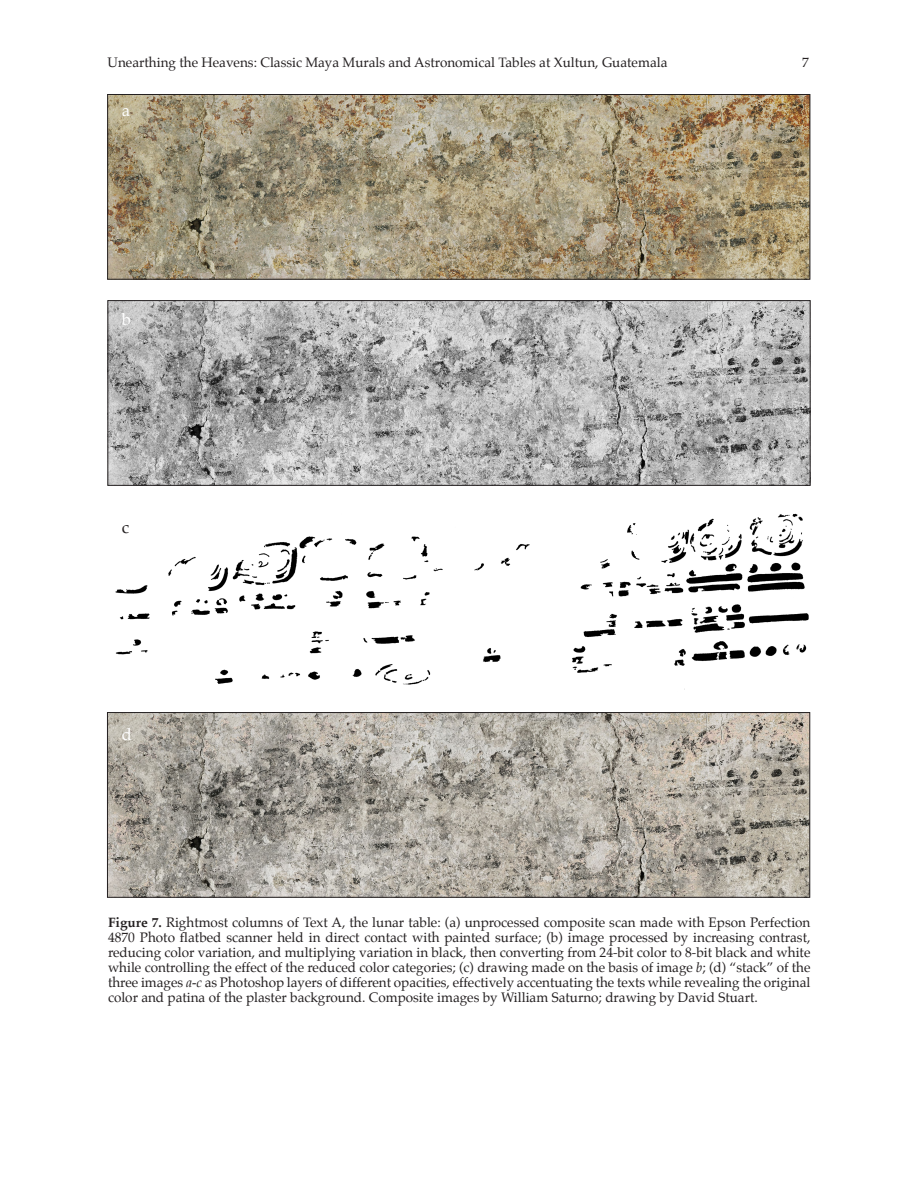
<style>
.page{position:relative;width:918px;height:1188px;background:#fff}
.page>*{position:absolute;margin:0;border:0;box-sizing:border-box;transform-origin:0 0}
.t1{font:16.5px "Palatino";color:#fff}
.t2{font:16.5px "Palatino";color:#231f20}
.t3{font:13.5px/15px "Palatino";color:#231f20;text-align:justify}
.s1{font-weight:700}
.s2{font-style:italic}
</style>
<div class="page">
<img style="left:109px;top:96px;width:699px;height:182px">
<div style="left:107px;top:94px;width:703px;height:186px;border:1px solid #231f20"></div>
<img style="left:109px;top:302px;width:700px;height:182px">
<div style="left:107px;top:300px;width:704px;height:186px;border:1px solid #231f20"></div>
<img style="left:115px;top:513px;width:694px;height:177px">
<img style="left:109px;top:714px;width:699px;height:182px">
<div style="left:107px;top:712px;width:703px;height:186px;border:1px solid #231f20"></div>
<p class="t3" style="left:108px;top:55px;width:561px">Unearthing the Heavens: Classic Maya Murals and Astronomical Tables at Xultun, Guatemala</p>
<p class="t3" style="left:802px;top:55px;width:8px">7</p>
<p class="t1" style="left:122px;top:97px;width:10px">a</p>
<p class="t1" style="left:122px;top:305px;width:11px">b</p>
<p class="t2" style="left:122px;top:514px;width:9px">c</p>
<p class="t1" style="left:122px;top:720px;width:12px">d</p>
<p class="t3" style="left:108px;top:915px;width:704px"><span class="s1">Figure 7.</span> Rightmost columns of Text A, the lunar table: (a) unprocessed composite scan made with Epson Perfection 4870 Photo flatbed scanner held in direct contact with painted surface; (b) image processed by increasing contrast, reducing color variation, and multiplying variation in black, then converting from 24-bit color to 8-bit black and white while controlling the effect of the reduced color categories; (c) drawing made on the basis of image <span class="s2">b</span>; (d) “stack” of the three images <span class="s2">a-c</span> as Photoshop layers of different opacities, effectively accentuating the texts while revealing the original color and patina of the plaster background. Composite images by William Saturno; drawing by David Stuart.</p>
</div>
